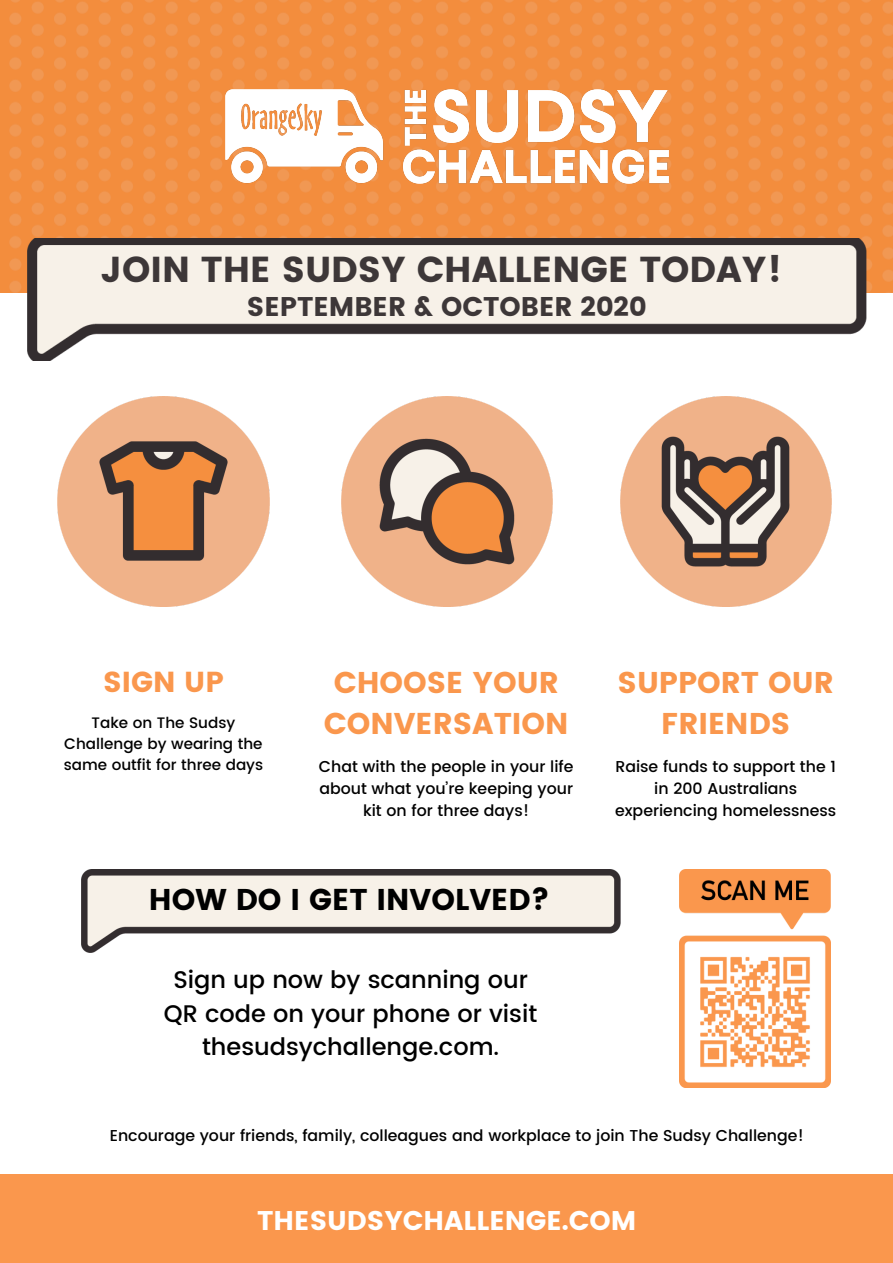
<style>
.page{position:relative;width:893px;height:1263px;background:#fff}
.page>*{position:absolute;margin:0;border:0;box-sizing:border-box;transform-origin:0 0}
.t1{font:36px "Poppins";color:#3d3738}
.t2{font:30px/41.6px "Poppins";color:#fa974d;text-align:center}
.t3{font:30px "Poppins";color:#000}
.t4{font:28.88px "Poppins";color:#fa974d}
.t5{font:27px "Poppins";color:#3d3738}
.t6{font:27px "Poppins";color:#fff}
.t7{font:500 24px/33.4px "Poppins";color:#000;text-align:center}
.t8{font:500 15.75px/22px "Poppins";color:#000;text-align:center}
.t9{font:500 15.15px/21.1px "Poppins";color:#000;text-align:center}
</style>
<div class="page">
<img style="left:0;top:0;width:430px;height:293px">
<img style="left:430px;top:0;width:463px;height:293px">
<img style="left:225px;top:89px;width:443px;height:95px">
<img style="left:27px;top:239px;width:839px;height:122px">
<img style="left:81px;top:869px;width:539px;height:83px">
<img style="left:58px;top:396px;width:211px;height:211px">
<img style="left:341px;top:396px;width:211px;height:211px">
<img style="left:620px;top:396px;width:211px;height:211px">
<img style="left:679px;top:869px;width:151px;height:218px">
<div style="left:0;top:1174px;width:893px;height:89px;background:#fa974d"></div>
<h1 class="t1" style="left:101px;top:248px;width:682px">JOIN THE SUDSY CHALLENGE TODAY!</h1>
<h3 class="t5" style="left:247px;top:291px;width:401px">SEPTEMBER &amp; OCTOBER 2020</h3>
<h3 class="t4" style="left:103px;top:665px;width:122px">SIGN UP</h3>
<p class="t9" style="left:64px;top:712px;width:201px">Take on The Sudsy<br>Challenge by wearing the same outfit for three days</p>
<h2 class="t2" style="left:324px;top:661px;width:246px">CHOOSE YOUR<br>CONVERSATION</h2>
<p class="t8" style="left:319px;top:756px;width:256px">Chat with the people in your life about what you’re keeping your kit on for three days!</p>
<h2 class="t3" style="left:149px;top:882px;width:403px">HOW DO I GET INVOLVED?</h2>
<h3 class="t7" style="left:164px;top:963px;width:375px">Sign up now by scanning our<br>QR code on your phone or visit thesudsychallenge.com.</h3>
<h2 class="t2" style="left:617px;top:661px;width:218px">SUPPORT OUR<br>FRIENDS</h2>
<p class="t8" style="left:615px;top:756px;width:223px">Raise funds to support the 1 in 200 Australians experiencing homelessness</p>
<p class="t8" style="left:110px;top:1124px;width:696px">Encourage your friends, family, colleagues and workplace to join The Sudsy Challenge!</p>
<h3 class="t6" style="left:257px;top:1205px;width:381px">THESUDSYCHALLENGE.COM</h3>
</div>
